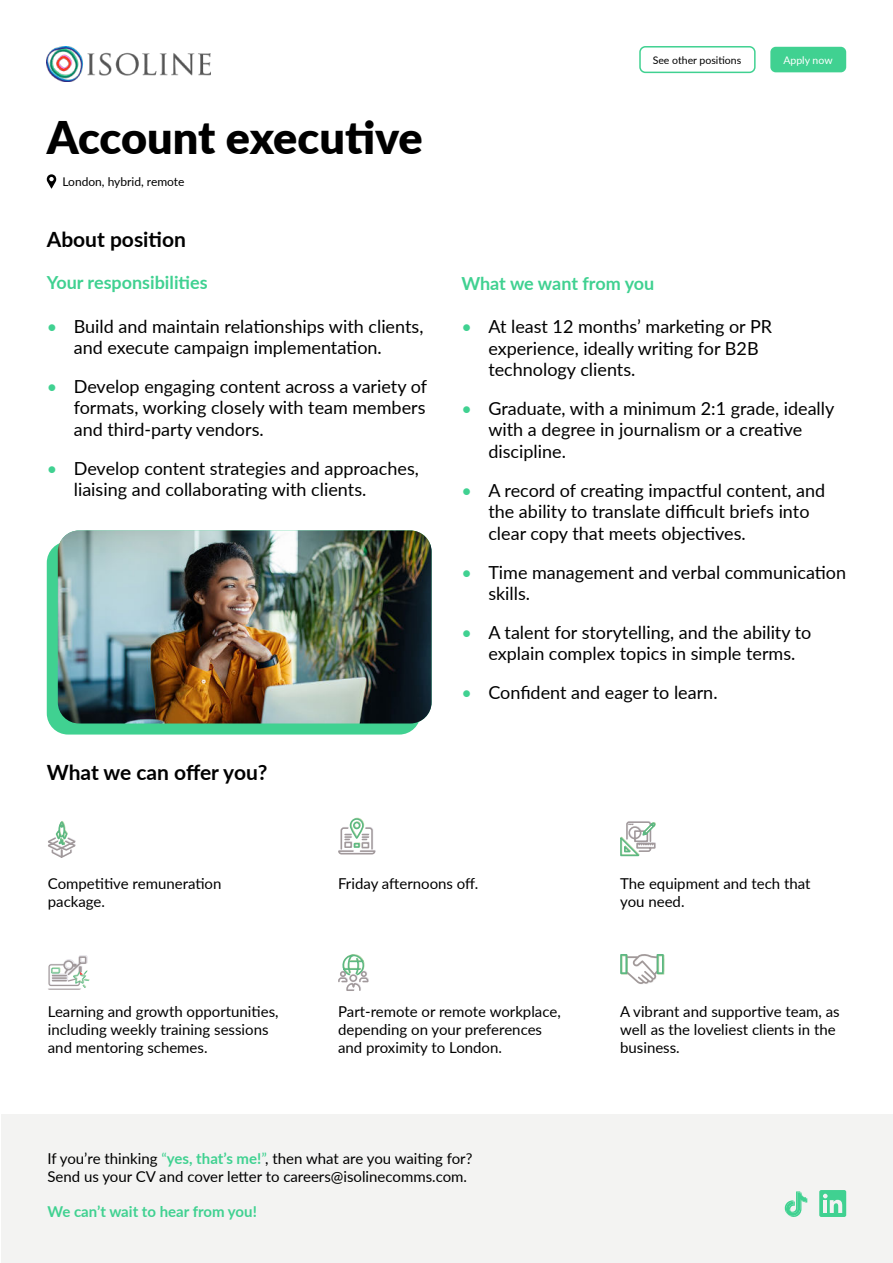
<style>
.page{position:relative;width:893px;height:1263px;background:#fff}
.page>*{position:absolute;margin:0;border:0;box-sizing:border-box;transform-origin:0 0}
.t1{font:900 45px "Lato";letter-spacing:-.01em;color:#000}
.t2{font:700 21px "Lato";color:#000}
.t3{font:18px/21.6px "Lato";color:#000}
.t4{font:700 18px "Lato";color:#40d191}
.t5{font:15px/18px "Lato";color:#000}
.t6{font:700 15px "Lato";color:#40d191}
.t7{font:12px "Lato";color:#000}
.t8{font:10.5px "Lato";color:#000}
.t9{font:10.5px "Lato";color:#fff}
.s1{color:#40d191}
.s2{font-weight:700;color:#40d191}
</style>
<div class="page">
<img style="left:47px;top:47px;width:164px;height:35px">
<div style="left:2px;top:1115px;width:891px;height:148px;background:#f3f3f2"></div>
<svg style="left:47px;top:174px;width:9px;height:15px"></svg>
<svg style="left:48px;top:821px;width:28px;height:37px"></svg>
<svg style="left:338px;top:954px;width:31px;height:37px"></svg>
<svg style="left:620px;top:954px;width:44px;height:30px"></svg>
<svg style="left:620px;top:821px;width:36px;height:36px"></svg>
<svg style="left:338px;top:817px;width:38px;height:38px"></svg>
<svg style="left:48px;top:955px;width:42px;height:35px"></svg>
<svg style="left:784px;top:1191px;width:23px;height:26px"></svg>
<div style="left:819px;top:1190px;width:27px;height:27px;background:#40d191;border-radius:2px"></div>
<svg style="left:823px;top:1194px;width:19px;height:19px"></svg>
<hr style="left:823px;top:1200px;width:4px;height:13px;background:#f2f2f2">
<div style="left:47px;top:541px;width:374px;height:193px;background:#40d191;border-radius:21px"></div>
<img style="left:58px;top:530px;width:374px;height:193px">
<div style="left:770px;top:47px;width:76px;height:25px;background:#40d191;border-radius:5px"></div>
<div style="left:639px;top:46px;width:117px;height:27px;border:2px solid #40d191;border-radius:5px"></div>
<h1 class="t1" style="left:47px;top:103px;width:378px">Account executive</h1>
<p class="t7" style="left:63px;top:177px;width:124px">London, hybrid, remote</p>
<p class="t2" style="left:47px;top:223px;width:141px">About position</p>
<p class="t4" style="left:47px;top:270px;width:162px">Your responsibilities</p>
<p class="t3" style="left:74px;top:314px;width:351px;text-indent:-27px"><span class="s1">•</span> Build and maintain relationships with clients, and execute campaign implementation.</p>
<p class="t3" style="left:74px;top:375px;width:355px;text-align:justify;text-indent:-27px"><span class="s1">•</span> Develop engaging content across a variety of formats, working closely with team members and third-party vendors.</p>
<p class="t3" style="left:74px;top:457px;width:347px;text-indent:-27px"><span class="s1">•</span> Develop content strategies and approaches, liaising and collaborating with clients.</p>
<p class="t2" style="left:47px;top:757px;width:222px">What we can offer you?</p>
<p class="t8" style="left:653px;top:52px;width:90px">See other positions</p>
<p class="t9" style="left:783px;top:52px;width:51px">Apply now</p>
<p class="t4" style="left:461px;top:270px;width:195px">What we want from you</p>
<p class="t3" style="left:488px;top:315px;width:285px;text-indent:-27px"><span class="s1">•</span> At least 12 months’ marketing or PR experience, ideally writing for B2B technology clients.</p>
<p class="t3" style="left:488px;top:397px;width:348px;text-indent:-27px"><span class="s1">•</span> Graduate, with a minimum 2:1 grade, ideally with a degree in journalism or a creative discipline.</p>
<p class="t3" style="left:488px;top:479px;width:338px;text-indent:-27px"><span class="s1">•</span> A record of creating impactful content, and the ability to translate difficult briefs into clear copy that meets objectives.</p>
<p class="t3" style="left:488px;top:560px;width:359px;text-indent:-27px"><span class="s1">•</span> Time management and verbal communication skills.</p>
<p class="t3" style="left:488px;top:621px;width:325px;text-indent:-27px"><span class="s1">•</span> A talent for storytelling, and the ability to explain complex topics in simple terms.</p>
<p class="t3" style="left:461px;top:681px;width:258px"><span class="s1">•</span> Confident and eager to learn.</p>
<p class="t5" style="left:338px;top:874px;width:142px">Friday afternoons off.</p>
<p class="t5" style="left:48px;top:874px;width:175px">Competitive remuneration package.</p>
<p class="t5" style="left:620px;top:874px;width:192px">The equipment and tech that you need.</p>
<p class="t5" style="left:48px;top:1002px;width:232px">Learning and growth opportunities, including weekly training sessions and mentoring schemes.</p>
<p class="t5" style="left:620px;top:1002px;width:221px">A vibrant and supportive team, as well as the loveliest clients in the business.</p>
<p class="t5" style="left:338px;top:1002px;width:224px">Part-remote or remote workplace, depending on your preferences and proximity to London.</p>
<p class="t5" style="left:48px;top:1149px;width:426px">If you’re thinking <span class="s1">“</span><span class="s2">yes, that’s me!</span><span class="s1">”</span>, then what are you waiting for?<br>Send us your CV and cover letter to careers@isolinecomms.com.</p>
<p class="t6" style="left:48px;top:1200px;width:211px">We can’t wait to hear from you!</p>
</div>
